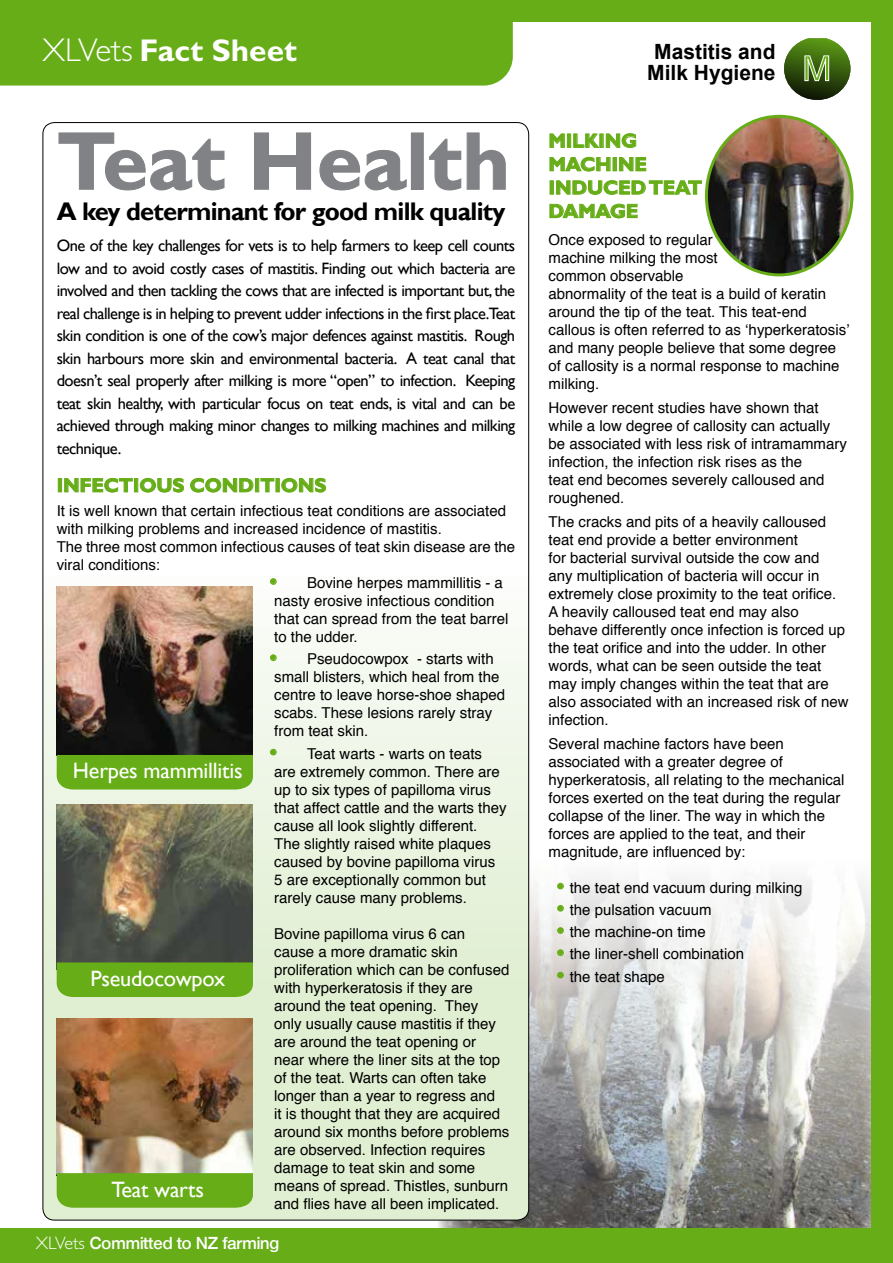
<style>
.page{position:relative;width:893px;height:1263px;background:#fff}
.page>*{position:absolute;margin:0;border:0;box-sizing:border-box;transform-origin:0 0}
.t1{font:700 82.5px "Gill Sans";color:#808285}
.t2{font:34.5px "Helvetica";color:#66ad17}
.t3{font:700 31.5px "Gill Sans";color:#fff}
.t4{font:700 25.5px "Gill Sans";letter-spacing:-.03em;color:#000}
.t5{font:22.2px "Gill Sans";letter-spacing:-.01em;color:#fff}
.t6{font:700 21px/21px "Arial";color:#000;text-align:center}
.t7{font:700 19.5px/23.4px "Gill Sans";color:#66ad17}
.t8{font:600 18px "Nimbus San Nov D";color:#fff}
.t9{font:16.5px/22.5px "Gill Sans";letter-spacing:-.03em;color:#000;text-align:justify}
.t10{font:15px/18px "Helvetica";color:#000}
.s1{font-family:"Gill Sans Std";font-weight:300;font-size:33px}
.s2{font-family:"Gill Sans";font-weight:700;font-size:19.5px;color:#66ad17}
.s3{font-family:"Gill Sans Std";font-weight:300}
</style>
<div class="page">
<img style="left:438px;top:834px;width:434px;height:395px">
<svg style="left:43px;top:123px;width:486px;height:1097px"></svg>
<svg style="left:784px;top:38px;width:66px;height:62px"></svg>
<div style="left:0;top:21px;width:513px;height:65px;background:#66ad17"></div>
<svg style="left:58px;top:132px;width:167px;height:59px"></svg>
<svg style="left:254px;top:132px;width:57px;height:58px"></svg>
<svg style="left:319px;top:149px;width:88px;height:42px"></svg>
<div style="left:411px;top:132px;width:13px;height:58px;border:1px solid #808285"></div>
<svg style="left:429px;top:132px;width:77px;height:59px"></svg>
<div style="left:0;top:1229px;width:893px;height:34px;background:#66ad17"></div>
<div style="left:0;top:0;width:893px;height:21px;background:#66ad17"></div>
<div style="left:872px;top:0;width:21px;height:1263px;background:#66ad17"></div>
<div style="left:58px;top:478px;width:4px;height:14px;border:1px solid #66ad17"></div>
<svg style="left:64px;top:478px;width:69px;height:15px"></svg>
<div style="left:134px;top:478px;width:4px;height:14px;border:1px solid #66ad17"></div>
<svg style="left:140px;top:478px;width:44px;height:15px"></svg>
<svg style="left:190px;top:478px;width:64px;height:15px"></svg>
<div style="left:255px;top:478px;width:4px;height:14px;border:1px solid #66ad17"></div>
<svg style="left:260px;top:478px;width:15px;height:15px"></svg>
<div style="left:276px;top:478px;width:4px;height:14px;border:1px solid #66ad17"></div>
<svg style="left:281px;top:478px;width:45px;height:15px"></svg>
<svg style="left:549px;top:133px;width:16px;height:15px"></svg>
<div style="left:567px;top:134px;width:4px;height:14px;border:1px solid #66ad17"></div>
<svg style="left:573px;top:133px;width:27px;height:15px"></svg>
<div style="left:599px;top:134px;width:5px;height:14px;border:1px solid #66ad17"></div>
<svg style="left:606px;top:133px;width:30px;height:15px"></svg>
<svg style="left:549px;top:156px;width:62px;height:16px"></svg>
<div style="left:613px;top:157px;width:4px;height:14px;border:1px solid #66ad17"></div>
<svg style="left:619px;top:157px;width:28px;height:15px"></svg>
<div style="left:550px;top:181px;width:4px;height:14px;border:1px solid #66ad17"></div>
<svg style="left:556px;top:180px;width:146px;height:15px"></svg>
<svg style="left:549px;top:203px;width:89px;height:16px"></svg>
<svg style="left:557px;top:882px;width:7px;height:8px"></svg>
<svg style="left:557px;top:905px;width:7px;height:7px"></svg>
<svg style="left:557px;top:927px;width:7px;height:7px"></svg>
<svg style="left:557px;top:949px;width:7px;height:7px"></svg>
<svg style="left:557px;top:971px;width:7px;height:8px"></svg>
<img style="left:57px;top:587px;width:196px;height:168px">
<div style="left:57px;top:755px;width:196px;height:34px;background:#66ad17"></div>
<img style="left:57px;top:804px;width:196px;height:158px">
<div style="left:57px;top:962px;width:196px;height:35px;background:#66ad17"></div>
<img style="left:57px;top:1018px;width:196px;height:155px">
<svg style="left:57px;top:1173px;width:196px;height:35px;background:#68ae1b"></svg>
<img style="left:706px;top:116px;width:146px;height:159px">
<div style="left:705px;top:115px;width:148px;height:161px;border:3px solid #66ad17;border-radius:50%"></div>
<svg style="left:270px;top:578px;width:7px;height:7px"></svg>
<svg style="left:270px;top:654px;width:7px;height:7px"></svg>
<svg style="left:270px;top:748px;width:7px;height:8px"></svg>
<h3 class="t3" style="left:43px;top:32px;width:256px"><span class="s1">XLVets</span> Fact Sheet</h3>
<h1 class="t1" style="left:57px;top:112px;width:455px">Teat Health</h1>
<h3 class="t4" style="left:57px;top:196px;width:450px">A key determinant for good milk quality</h3>
<p class="t9" style="left:57px;top:235px;width:460px">One of the key challenges for vets is to help farmers to keep cell counts low and to avoid costly cases of mastitis. Finding out which bacteria are involved and then tackling the cows that are infected is important but, the real challenge is in helping to prevent udder infections in the first place.Teat skin condition is one of the cow’s major defences against mastitis. Rough skin harbours more skin and environmental bacteria. A teat canal that doesn’t seal properly after milking is more “open” to infection. Keeping teat skin healthy, with particular focus on teat ends, is vital and can be achieved through making minor changes to milking machines and milking technique.</p>
<h3 class="t7" style="left:57px;top:474px;width:271px">INFECTIOUS CONDITIONS</h3>
<p class="t10" style="left:57px;top:502px;width:460px">It is well known that certain infectious teat conditions are associated with milking problems and increased incidence of mastitis.<br>The three most common infectious causes of teat skin disease are the viral conditions:</p>
<h3 class="t5" style="left:73px;top:758px;width:171px">Herpes mammillitis</h3>
<h3 class="t5" style="left:90px;top:965px;width:136px">Pseudocowpox</h3>
<h3 class="t5" style="left:112px;top:1176px;width:94px">Teat warts</h3>
<p class="t10" style="left:270px;top:575px;width:240px"><span class="s2">•</span> Bovine herpes mammillitis - a nasty erosive infectious condition that can spread from the teat barrel to the udder.</p>
<p class="t10" style="left:270px;top:651px;width:237px"><span class="s2">•</span> Pseudocowpox - starts with small blisters, which heal from the centre to leave horse-shoe shaped scabs. These lesions rarely stray from teat skin.</p>
<p class="t10" style="left:270px;top:745px;width:238px"><span class="s2">•</span> Teat warts - warts on teats are extremely common. There are up to six types of papilloma virus that affect cattle and the warts they cause all look slightly different.<br>The slightly raised white plaques caused by bovine papilloma virus<br>5 are exceptionally common but rarely cause many problems.</p>
<p class="t10" style="left:274px;top:925px;width:237px">Bovine papilloma virus 6 can<br>cause a more dramatic skin proliferation which can be confused with hyperkeratosis if they are around the teat opening. They only usually cause mastitis if they are around the teat opening or near where the liner sits at the top of the teat. Warts can often take longer than a year to regress and<br>it is thought that they are acquired around six months before problems are observed. Infection requires damage to teat skin and some means of spread. Thistles, sunburn and flies have all been implicated.</p>
<p class="t8" style="left:36px;top:1232px;width:245px"><span class="s3">XLVets</span> Committed to NZ farming</p>
<h3 class="t6" style="left:647px;top:41px;width:130px">Mastitis and<br>Milk Hygiene</h3>
<h2 class="t2" style="left:802px;top:45px;width:30px">M</h2>
<h3 class="t7" style="left:549px;top:130px;width:155px">MILKING<br>MACHINE<br>INDUCED TEAT<br>DAMAGE</h3>
<p class="t10" style="left:549px;top:231px;width:302px">Once exposed to regular<br>machine milking the most<br>common observable<br>abnormality of the teat is a build of keratin around the tip of the teat. This teat-end callous is often referred to as ‘hyperkeratosis’ and many people believe that some degree of callosity is a normal response to machine milking.</p>
<p class="t10" style="left:549px;top:399px;width:300px">However recent studies have shown that while a low degree of callosity can actually be associated with less risk of intramammary infection, the infection risk rises as the<br>teat end becomes severely calloused and roughened.</p>
<p class="t10" style="left:549px;top:513px;width:302px">The cracks and pits of a heavily calloused teat end provide a better environment<br>for bacterial survival outside the cow and<br>any multiplication of bacteria will occur in extremely close proximity to the teat orifice.<br>A heavily calloused teat end may also behave differently once infection is forced up the teat orifice and into the udder. In other words, what can be seen outside the teat may imply changes within the teat that are also associated with an increased risk of new infection.</p>
<p class="t10" style="left:549px;top:735px;width:297px">Several machine factors have been associated with a greater degree of hyperkeratosis, all relating to the mechanical forces exerted on the teat during the regular collapse of the liner. The way in which the forces are applied to the teat, and their magnitude, are influenced by:</p>
<p class="t10" style="left:557px;top:879px;width:247px"><span class="s2">•</span> the teat end vacuum during milking</p>
<p class="t10" style="left:557px;top:902px;width:156px"><span class="s2">•</span> the pulsation vacuum</p>
<p class="t10" style="left:557px;top:924px;width:150px"><span class="s2">•</span> the machine-on time</p>
<p class="t10" style="left:557px;top:946px;width:188px"><span class="s2">•</span> the liner-shell combination</p>
<p class="t10" style="left:557px;top:968px;width:109px"><span class="s2">•</span> the teat shape</p>
</div>
